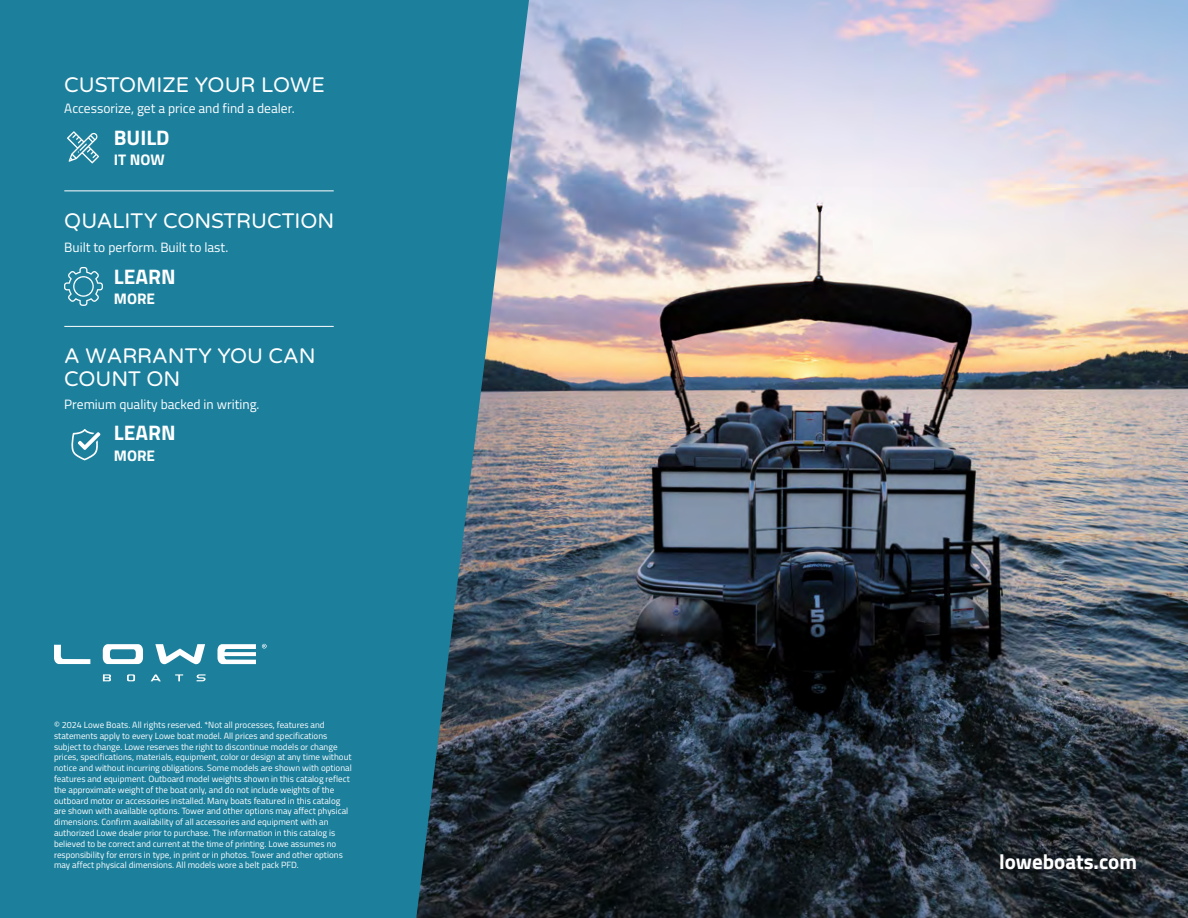
<style>
.page{position:relative;width:1188px;height:918px;background:#fff}
.page>*{position:absolute;margin:0;border:0;box-sizing:border-box;transform-origin:0 0}
.subhead{font:21px/22.5px "Varela Round";color:#fff}
.body_copy{font:700 21px "Titillium Web";color:#fff}
.subhead-2{font:700 21px "Titillium Web";color:#fff}
.body_copy-2{font:700 15.3px "Titillium Web";color:#fff}
.subhead-3{font:13.5px "Titillium Web";color:#fff}
.t1{font:9px/10.8px "Titillium Web";color:#fff}
</style>
<div class="page">
<img style="left:529px;top:0;width:659px;height:918px">
<svg style="left:0;top:0;width:529px;height:918px;background:#227b96"></svg>
<svg style="left:197px;top:674px;width:9px;height:7px"></svg>
<svg style="left:103px;top:674px;width:8px;height:7px"></svg>
<svg style="left:127px;top:674px;width:8px;height:7px"></svg>
<svg style="left:175px;top:674px;width:8px;height:7px"></svg>
<svg style="left:151px;top:674px;width:10px;height:7px"></svg>
<svg style="left:54px;top:645px;width:36px;height:19px"></svg>
<svg style="left:103px;top:644px;width:40px;height:20px"></svg>
<svg style="left:218px;top:644px;width:38px;height:20px"></svg>
<svg style="left:155px;top:644px;width:50px;height:21px"></svg>
<svg style="left:262px;top:644px;width:5px;height:4px"></svg>
<svg style="left:64px;top:267px;width:39px;height:39px;background:#4496ae"></svg>
<svg style="left:67px;top:131px;width:32px;height:32px"></svg>
<svg style="left:71px;top:429px;width:29px;height:31px"></svg>
<hr style="left:64px;top:326px;width:270px;height:1px;background:#fff">
<hr style="left:64px;top:190px;width:270px;height:1px;background:#fff">
<p class="subhead" style="left:64px;top:73px;width:262px">CUSTOMIZE YOUR LOWE</p>
<p class="subhead-3" style="left:64px;top:98px;width:230px">Accessorize, get a price and find a dealer.</p>
<p class="body_copy" style="left:114px;top:122px;width:57px">BUILD</p>
<p class="body_copy-2" style="left:114px;top:148px;width:52px">IT NOW</p>
<p class="subhead" style="left:64px;top:209px;width:272px">QUALITY CONSTRUCTION</p>
<p class="subhead-3" style="left:64px;top:237px;width:164px">Built to perform. Built to last.</p>
<p class="body_copy" style="left:114px;top:260px;width:63px">LEARN</p>
<p class="body_copy-2" style="left:114px;top:287px;width:43px">MORE</p>
<p class="subhead" style="left:64px;top:344px;width:253px">A WARRANTY YOU CAN<br>COUNT ON</p>
<p class="subhead-3" style="left:64px;top:394px;width:195px">Premium quality backed in writing.</p>
<p class="body_copy" style="left:114px;top:417px;width:63px">LEARN</p>
<p class="body_copy-2" style="left:114px;top:444px;width:43px">MORE</p>
<p class="t1" style="left:54px;top:719px;width:299px">© 2024 Lowe Boats. All rights reserved. *Not all processes, features and statements apply to every Lowe boat model. All prices and specifications subject to change. Lowe reserves the right to discontinue models or change prices, specifications, materials, equipment, color or design at any time without notice and without incurring obligations. Some models are shown with optional features and equipment. Outboard model weights shown in this catalog reflect the approximate weight of the boat only, and do not include weights of the outboard motor or accessories installed. Many boats featured in this catalog are shown with available options. Tower and other options may affect physical dimensions. Confirm availability of all accessories and equipment with an authorized Lowe dealer prior to purchase. The information in this catalog is believed to be correct and current at the time of printing. Lowe assumes no responsibility for errors in type, in print or in photos. Tower and other options may affect physical dimensions. All models wore a belt pack PFD.</p>
<p class="subhead-2" style="left:999px;top:846px;width:140px">loweboats.com</p>
</div>
